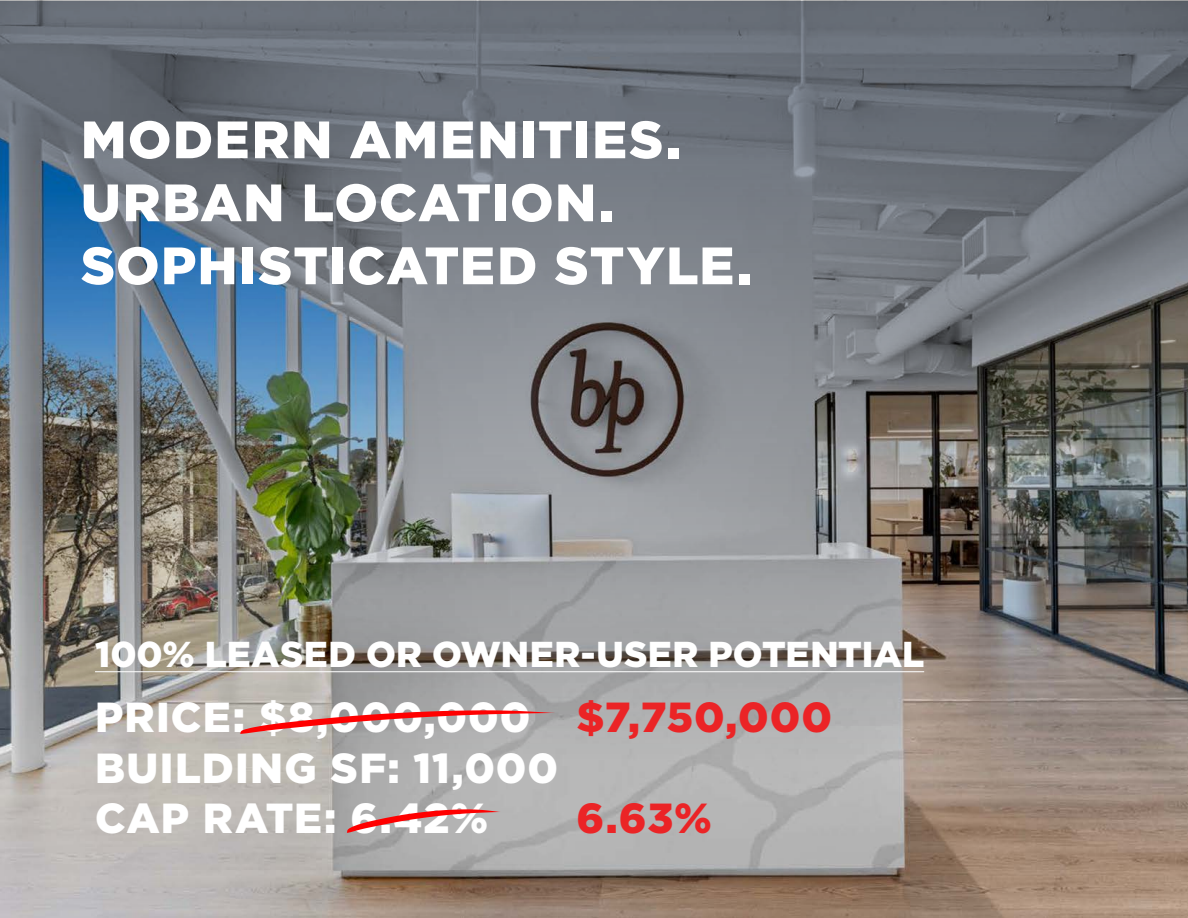
<style>
.page{position:relative;width:1188px;height:918px;background:#fff}
.page>*{position:absolute;margin:0;border:0;box-sizing:border-box;transform-origin:0 0}
.t1{font:900 52.5px "Gotham HTF";letter-spacing:.025em;color:#fff}
.t2{font:900 42px/50.4px "Gotham HTF";letter-spacing:.025em;color:#fff}
.t3{font:900 42px "Gotham HTF";letter-spacing:.02em;color:#eb2426}
.t4{font:900 36px "Gotham HTF";letter-spacing:.005em;color:#fff}
</style>
<div class="page">
<img style="left:0;top:0;width:1188px;height:918px">
<img style="left:0;top:1px;width:1188px;height:764px">
<svg style="left:239px;top:711px;width:317px;height:23px;background:#bd8987"></svg>
<svg style="left:346px;top:810px;width:155px;height:23px;background:#bf8b8b"></svg>
<hr style="left:95px;top:671px;width:829px;height:1px;background:#fff">
<p class="t1" style="left:81px;top:109px;width:601px">MODERN AMENITIES.</p>
<p class="t1" style="left:81px;top:172px;width:534px">URBAN LOCATION.</p>
<p class="t1" style="left:81px;top:235px;width:673px">SOPHISTICATED STYLE.</p>
<p class="t4" style="left:95px;top:633px;width:831px">100% LEASED OR OWNER-USER POTENTIAL</p>
<p class="t2" style="left:95px;top:691px;width:465px">PRICE: $8,000,000<br>BUILDING SF: 11,000<br>CAP RATE: 6.42%</p>
<p class="t3" style="left:577px;top:693px;width:257px">$7,750,000</p>
<p class="t3" style="left:577px;top:794px;width:137px">6.63%</p>
</div>
